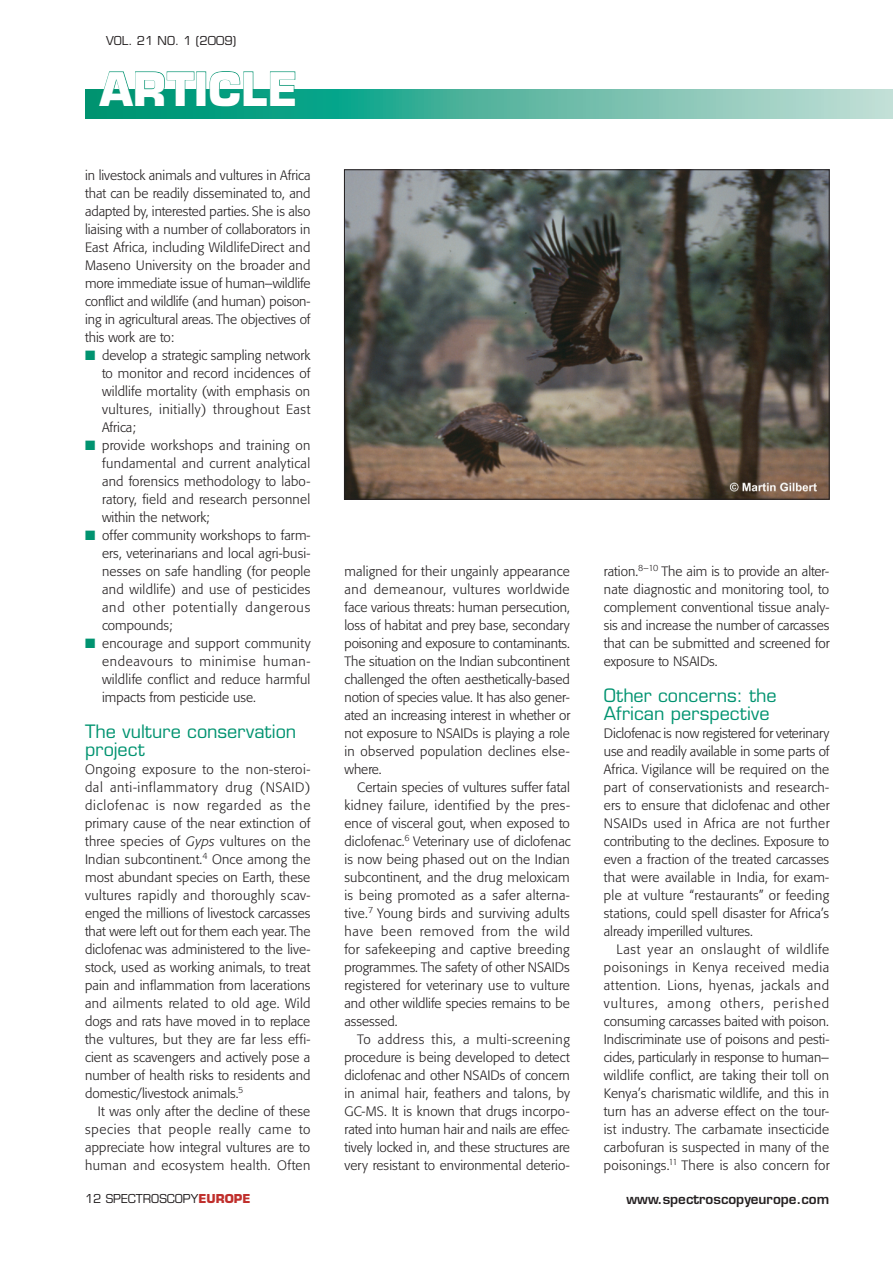
<style>
.page{position:relative;width:893px;height:1263px;background:#fff}
.page>*{position:absolute;margin:0;border:0;box-sizing:border-box;transform-origin:0 0}
.t1{font:700 45px "Eurostile";color:#fff}
.t2{font:18px/18px "Eurostile";letter-spacing:.005em;color:#009370}
.t3{font:300 13.5px/18px "Formata BQ";letter-spacing:.01em;color:#231f20;text-align:justify}
.t4{font:600 13.5px "Eurostile";color:#231f20}
.t5{font:12px "Eurostile";color:#231f20}
.s1{color:#009370}
.s2{font-style:italic}
.s3{font-weight:700;color:#c02f2c}
</style>
<div class="page">
<svg style="left:85px;top:89px;width:808px;height:29px;background:#5db9a5"></svg>
<svg style="left:98px;top:71px;width:97px;height:35px"></svg>
<div style="left:196px;top:72px;width:10px;height:34px;border:1px solid #009370"></div>
<svg style="left:209px;top:71px;width:87px;height:36px"></svg>
<img style="left:346px;top:172px;width:481px;height:325px">
<div style="left:344px;top:170px;width:485px;height:329px;border:1px solid #231f20"></div>
<p class="t5" style="left:106px;top:33px;width:132px">VOL. 21 NO. 1 (2009)</p>
<h1 class="t1" style="left:100px;top:61px;width:200px">ARTICLE</h1>
<p class="t3" style="left:85px;top:166px;width:227px">in livestock animals and vultures in Africa that can be readily disseminated to, and adapted by, interested parties. She is also liaising with a number of collaborators in East Africa, including WildlifeDirect and Maseno University on the broader and more immediate issue of human–wildlife conflict and wildlife (and human) poison&shy;ing in agricultural areas. The objectives of this work are to:</p>
<p class="t3" style="left:102px;top:346px;width:210px;text-indent:-17px"><span class="s1">■</span> develop a strategic sampling network to monitor and record incidences of wildlife mortality (with emphasis on vultures, initially) throughout East Africa;</p>
<p class="t3" style="left:102px;top:436px;width:210px;text-indent:-17px"><span class="s1">■</span> provide workshops and training on fundamental and current analytical and forensics methodology to labo&shy;ratory, field and research personnel within the network;</p>
<p class="t3" style="left:102px;top:526px;width:210px;text-indent:-17px"><span class="s1">■</span> offer community workshops to farm&shy;ers, veterinarians and local agri-busi&shy;nesses on safe handling (for people and wildlife) and use of pesticides and other potentially dangerous compounds;</p>
<p class="t3" style="left:102px;top:634px;width:210px;text-indent:-17px"><span class="s1">■</span> encourage and support community endeavours to minimise human&shy;wildlife conflict and reduce harmful impacts from pesticide use.</p>
<h2 class="t2" style="left:85px;top:723px;width:213px">The vulture conservation project</h2>
<p class="t3" style="left:85px;top:760px;width:227px">Ongoing exposure to the non-steroi&shy;dal anti-inflammatory drug (NSAID) diclofenac is now regarded as the primary cause of the near extinction of three species of <span class="s2">Gyps</span> vultures on the Indian subcontinent.<sup>4</sup> Once among the most abundant species on Earth, these vultures rapidly and thoroughly scav&shy;enged the millions of livestock carcasses that were left out for them each year. The diclofenac was administered to the live&shy;stock, used as working animals, to treat pain and inflammation from lacerations and ailments related to old age. Wild dogs and rats have moved in to replace the vultures, but they are far less effi&shy;cient as scavengers and actively pose a number of health risks to residents and domestic/livestock animals.<sup>5</sup></p>
<p class="t3" style="left:85px;top:1102px;width:227px;text-indent:13px">It was only after the decline of these species that people really came to appreciate how integral vultures are to human and ecosystem health. Often</p>
<p class="t5" style="left:85px;top:1191px;width:167px">12 SPECTROSCOPY<span class="s3">EUROPE</span></p>
<p class="t3" style="left:344px;top:562px;width:227px">maligned for their ungainly appearance and demeanour, vultures worldwide face various threats: human persecution, loss of habitat and prey base, secondary poisoning and exposure to contaminants.<br>The situation on the Indian subcontinent challenged the often aesthetically-based notion of species value. It has also gener&shy;ated an increasing interest in whether or not exposure to NSAIDs is playing a role in observed population declines else&shy;where.</p>
<p class="t3" style="left:344px;top:778px;width:228px;text-indent:13px">Certain species of vultures suffer fatal kidney failure, identified by the pres&shy;ence of visceral gout, when exposed to diclofenac.<sup>6</sup> Veterinary use of diclofenac is now being phased out on the Indian subcontinent, and the drug meloxicam is being promoted as a safer alterna&shy;tive.<sup>7</sup> Young birds and surviving adults have been removed from the wild for safekeeping and captive breeding programmes. The safety of other NSAIDs registered for veterinary use to vulture and other wildlife species remains to be assessed.</p>
<p class="t3" style="left:344px;top:1030px;width:227px;text-indent:13px">To address this, a multi-screening procedure is being developed to detect diclofenac and other NSAIDs of concern in animal hair, feathers and talons, by GC-MS. It is known that drugs incorpo&shy;rated into human hair and nails are effec&shy;tively locked in, and these structures are very resistant to environmental deterio-</p>
<p class="t3" style="left:604px;top:562px;width:228px">ration.<sup>8–10</sup> The aim is to provide an alter&shy;nate diagnostic and monitoring tool, to complement conventional tissue analy&shy;sis and increase the number of carcasses that can be submitted and screened for exposure to NSAIDs.</p>
<h2 class="t2" style="left:604px;top:687px;width:174px">Other concerns: the<br>African perspective</h2>
<p class="t3" style="left:604px;top:724px;width:227px">Diclofenac is now registered for veterinary use and readily available in some parts of Africa. Vigilance will be required on the part of conservationists and research&shy;ers to ensure that diclofenac and other NSAIDs used in Africa are not further contributing to the declines. Exposure to even a fraction of the treated carcasses that were available in India, for exam&shy;ple at vulture “restaurants” or feeding stations, could spell disaster for Africa’s already imperilled vultures.</p>
<p class="t3" style="left:604px;top:940px;width:228px;text-indent:13px">Last year an onslaught of wildlife poisonings in Kenya received media attention. Lions, hyenas, jackals and vultures, among others, perished consuming carcasses baited with poison.<br>Indiscriminate use of poisons and pesti&shy;cides, particularly in response to human– wildlife conflict, are taking their toll on Kenya’s charismatic wildlife, and this in turn has an adverse effect on the tour&shy;ist industry. The carbamate insecticide carbofuran is suspected in many of the poisonings.<sup>11</sup> There is also concern for</p>
<p class="t4" style="left:627px;top:1190px;width:204px">www.spectroscopyeurope.com</p>
</div>
